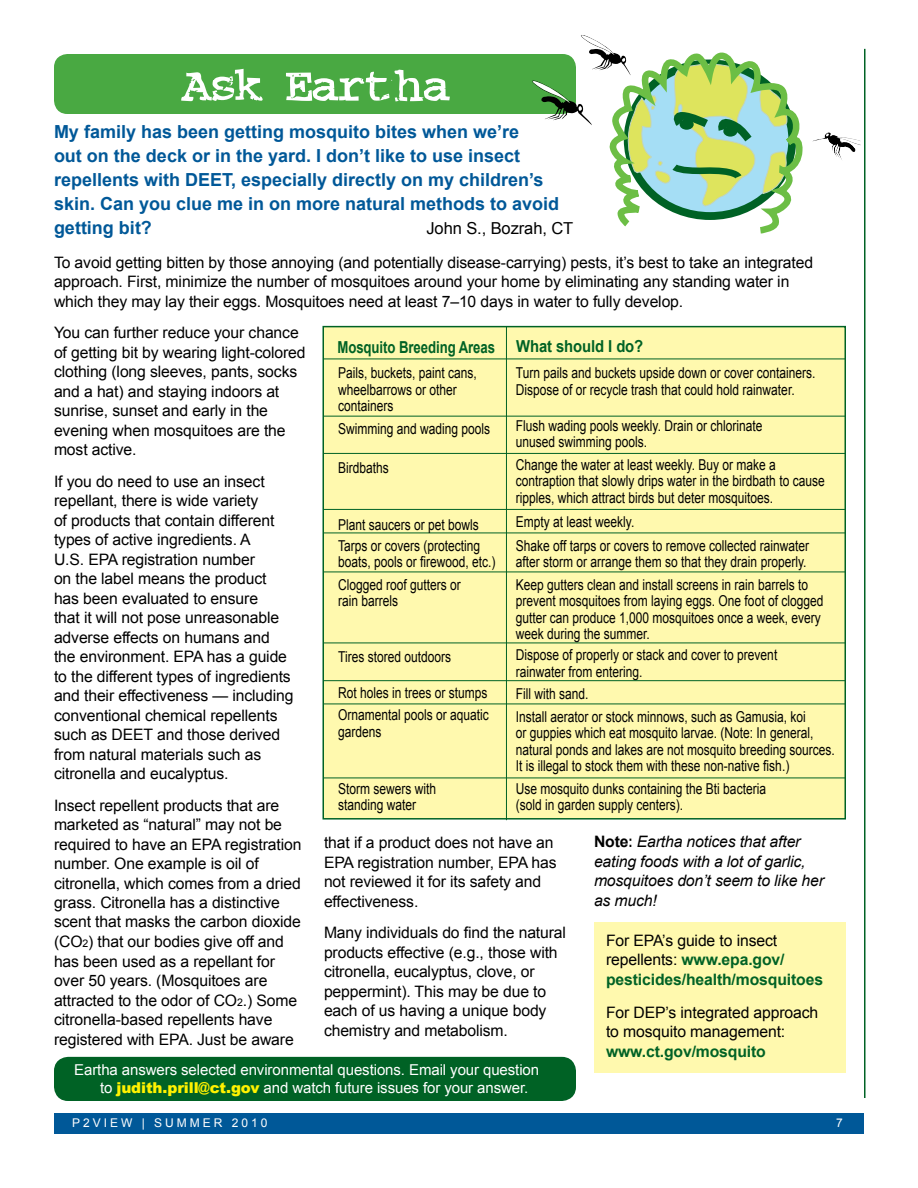
<style>
.page{position:relative;width:918px;height:1188px;background:#fff}
.page>*{position:absolute;margin:0;border:0;box-sizing:border-box;transform-origin:0 0}
.t1{font:54px "Crud Font";color:#fff}
.t2{font:700 18px/24px "Arial";color:#005898}
.t3{font:700 16.5px "Arial";letter-spacing:-.005em;color:#006225;scale:.8 1}
.t4{font:16.5px "Arial";letter-spacing:-.005em;color:#000}
.t5{font:700 16.5px "Arial";letter-spacing:-.005em;color:#006225;scale:.9 1}
.t6{font:15.75px/19.5px "Arial";letter-spacing:-.01em;color:#000}
.t7{font:700 15.75px/19.5px "Arial";letter-spacing:-.01em;color:#006225}
.t8{font:italic 15.75px/19.5px "Arial";letter-spacing:-.01em;color:#000}
.t9{font:15px/16.5px "Arial";color:#000;scale:.8 1}
.t10{font:15px/18px "Arial";letter-spacing:-.005em;color:#fff}
.t11{font:12px "Arial";letter-spacing:.25em;color:#fff}
.s1{font-size:10.5px}
.s2{font-weight:700;font-style:normal}
.s3{font-weight:400;color:#000}
.s4{font-weight:900;color:#fff200}
</style>
<div class="page">
<div style="left:54px;top:1113px;width:810px;height:21px;background:#005898"></div>
<hr style="left:864px;top:49px;width:2px;height:1049px;background:#006225">
<div style="left:54px;top:54px;width:522px;height:60px;background:#49a942;border-radius:14px"></div>
<div style="left:323px;top:327px;width:522px;height:492px;background:#fff9ae"></div>
<div style="left:322px;top:326px;width:524px;height:494px;border:2px solid #006225"></div>
<div style="left:594px;top:922px;width:252px;height:150px;background:#fff9ae"></div>
<div style="left:55px;top:1058px;width:520px;height:42px;background:#006225;border-radius:14px"></div>
<div style="left:54px;top:1057px;width:522px;height:44px;border:2px solid #006225;border-radius:14px"></div>
<hr style="left:506px;top:327px;width:1px;height:493px;background:#006225">
<hr style="left:323px;top:416px;width:522px;height:1px;background:#006225">
<hr style="left:323px;top:453px;width:522px;height:1px;background:#006225">
<hr style="left:323px;top:509px;width:522px;height:1px;background:#006225">
<hr style="left:323px;top:533px;width:522px;height:1px;background:#006225">
<hr style="left:323px;top:572px;width:522px;height:1px;background:#006225">
<hr style="left:323px;top:643px;width:522px;height:1px;background:#006225">
<hr style="left:323px;top:680px;width:522px;height:1px;background:#006225">
<hr style="left:323px;top:704px;width:522px;height:1px;background:#006225">
<hr style="left:323px;top:778px;width:522px;height:1px;background:#006225">
<hr style="left:323px;top:359px;width:522px;height:1px;background:#006225">
<svg style="left:532px;top:35px;width:328px;height:199px"></svg>
<h1 class="t1" style="left:180px;top:57px;width:271px">Ask Eartha</h1>
<p class="t2" style="left:54px;top:120px;width:507px">My family has been getting mosquito bites when we’re<br>out on the deck or in the yard. I don’t like to use insect repellents with DEET, especially directly on my children’s skin. Can you clue me in on more natural methods to avoid getting bit?</p>
<p class="t4" style="left:427px;top:219px;width:148px">John S., Bozrah, CT</p>
<p class="t6" style="left:54px;top:252px;width:761px">To avoid getting bitten by those annoying (and potentially disease-carrying) pests, it’s best to take an integrated approach. First, minimize the number of mosquitoes around your home by eliminating any standing water in which they may lay their eggs. Mosquitoes need at least 7–10 days in water to fully develop.</p>
<p class="t3" style="left:338px;top:338px;width:199px">Mosquito Breeding Areas</p>
<p class="t6" style="left:54px;top:323px;width:253px">You can further reduce your chance of getting bit by wearing light-colored clothing (long sleeves, pants, socks and a hat) and staying indoors at sunrise, sunset and early in the evening when mosquitoes are the most active.</p>
<p class="t6" style="left:54px;top:471px;width:241px">If you do need to use an insect repellant, there is wide variety<br>of products that contain different types of active ingredients. A<br>U.S. EPA registration number<br>on the label means the product has been evaluated to ensure<br>that it will not pose unreasonable adverse effects on humans and the environment. EPA has a guide to the different types of ingredients and their effectiveness — including conventional chemical repellents such as DEET and those derived from natural materials such as citronella and eucalyptus.</p>
<p class="t6" style="left:54px;top:795px;width:249px">Insect repellent products that are marketed as “natural” may not be required to have an EPA registration number. One example is oil of citronella, which comes from a dried grass. Citronella has a distinctive scent that masks the carbon dioxide (CO<span class="s1">2</span>) that our bodies give off and has been used as a repellant for over 50 years. (Mosquitoes are attracted to the odor of CO<span class="s1">2</span>.) Some citronella-based repellents have registered with EPA. Just be aware</p>
<p class="t5" style="left:516px;top:337px;width:143px">What should I do?</p>
<p class="t9" style="left:338px;top:365px;width:175px">Pails, buckets, paint cans, wheelbarrows or other containers</p>
<p class="t9" style="left:338px;top:420px;width:192px">Swimming and wading pools</p>
<p class="t9" style="left:338px;top:459px;width:65px">Birdbaths</p>
<p class="t9" style="left:516px;top:365px;width:376px">Turn pails and buckets upside down or cover containers.<br>Dispose of or recycle trash that could hold rainwater.</p>
<p class="t9" style="left:516px;top:417px;width:310px">Flush wading pools weekly. Drain or chlorinate unused swimming pools.</p>
<p class="t9" style="left:516px;top:456px;width:388px">Change the water at least weekly. Buy or make a contraption that slowly drips water in the birdbath to cause ripples, which attract birds but deter mosquitoes.</p>
<p class="t9" style="left:516px;top:510px;width:368px;line-height:24px">Empty at least weekly.<br>Shake off tarps or covers to remove collected rainwater</p>
<p class="t9" style="left:516px;top:551px;width:367px;line-height:22.5px">after storm or arrange them so that they drain properly.<br>Keep gutters clean and install screens in rain barrels to</p>
<p class="t9" style="left:516px;top:593px;width:386px">prevent mosquitoes from laying eggs. One foot of clogged gutter can produce 1,000 mosquitoes once a week, every week during the summer.</p>
<p class="t9" style="left:516px;top:647px;width:328px">Dispose of properly or stack and cover to prevent rainwater from entering.</p>
<p class="t9" style="left:516px;top:683px;width:364px;line-height:22.5px">Fill with sand.<br>Install aerator or stock minnows, such as Gamusia, koi</p>
<p class="t9" style="left:516px;top:725px;width:400px">or guppies which eat mosquito larvae. (Note: In general, natural ponds and lakes are not mosquito breeding sources.<br>It is illegal to stock them with these non-native fish.)</p>
<p class="t9" style="left:516px;top:780px;width:314px">Use mosquito dunks containing the Bti bacteria (sold in garden supply centers).</p>
<p class="t9" style="left:338px;top:514px;width:179px;line-height:21px">Plant saucers or pet bowls<br>Tarps or covers (protecting</p>
<p class="t9" style="left:338px;top:551px;width:198px;line-height:22.5px">boats, pools or firewood, etc.)<br>Clogged roof gutters or</p>
<p class="t9" style="left:338px;top:593px;width:77px">rain barrels</p>
<p class="t9" style="left:338px;top:648px;width:143px">Tires stored outdoors</p>
<p class="t9" style="left:338px;top:681px;width:190px;line-height:22.5px">Rot holes in trees or stumps<br>Ornamental pools or aquatic</p>
<p class="t9" style="left:338px;top:723px;width:56px">gardens</p>
<p class="t9" style="left:338px;top:780px;width:124px">Storm sewers with standing water</p>
<p class="t8" style="left:594px;top:832px;width:232px"><span class="s2">Note:</span> Eartha notices that after eating foods with a lot of garlic, mosquitoes don’t seem to like her as much!</p>
<p class="t7" style="left:606px;top:930px;width:219px"><span class="s3">For EPA’s guide to insect repellents:</span> www.epa.gov/ pesticides/health/mosquitoes</p>
<p class="t6" style="left:606px;top:1002px;width:214px">For DEP’s integrated approach to mosquito management:</p>
<p class="t7" style="left:606px;top:1041px;width:161px">www.ct.gov/mosquito</p>
<p class="t6" style="left:324px;top:833px;width:234px">that if a product does not have an<br>EPA registration number, EPA has not reviewed it for its safety and effectiveness.</p>
<p class="t6" style="left:324px;top:923px;width:244px">Many individuals do find the natural products effective (e.g., those with citronella, eucalyptus, clove, or peppermint). This may be due to each of us having a unique body chemistry and metabolism.</p>
<p class="t10" style="left:100px;top:1061px;width:441px;text-indent:-26px">Eartha answers selected environmental questions. Email your question to <span class="s4">judith.prill@ct.gov</span> and watch future issues for your answer.</p>
<p class="t11" style="left:72px;top:1116px;width:197px">P2VIEW | SUMMER 2010</p>
<p class="t11" style="left:836px;top:1116px;width:8px">7</p>
</div>
